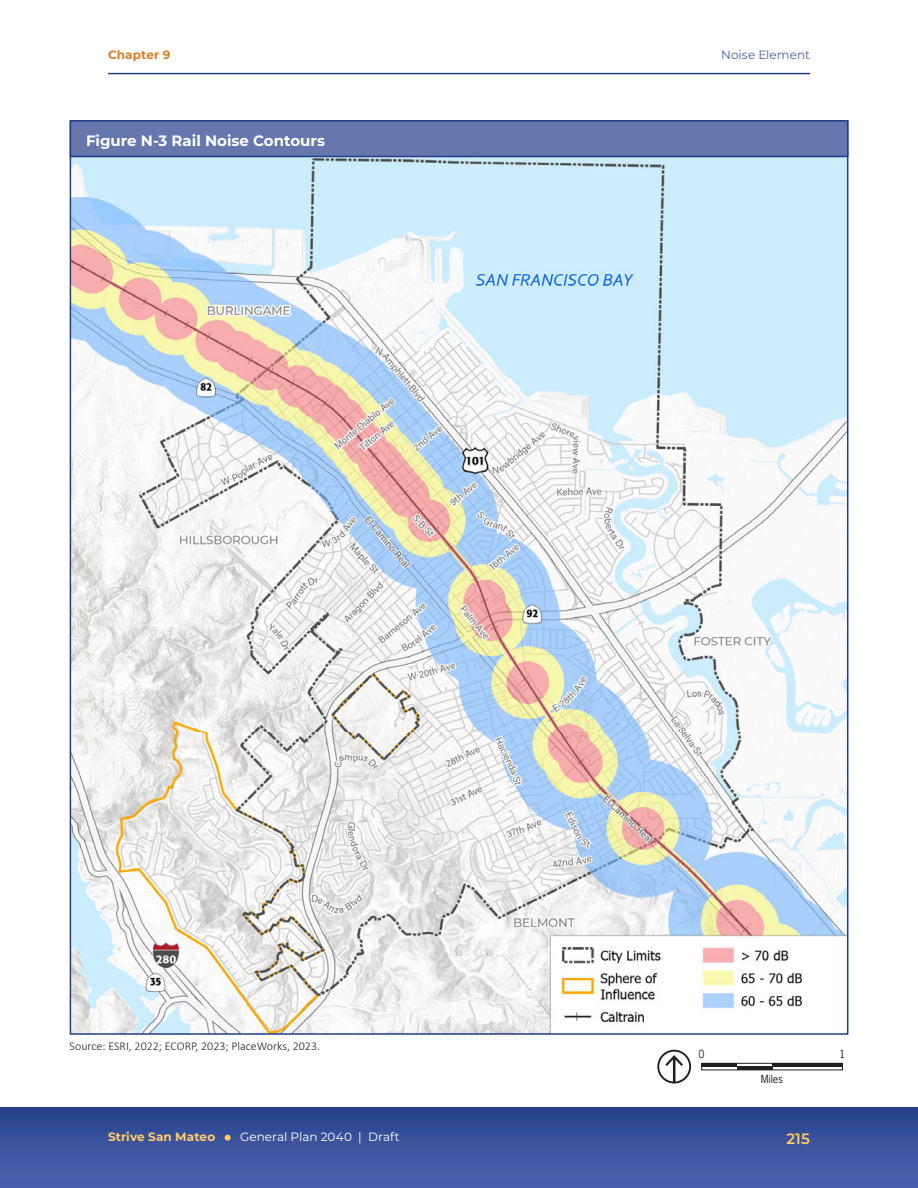
<style>
.page{position:relative;width:918px;height:1188px;background:#fff}
.page>*{position:absolute;margin:0;border:0;box-sizing:border-box;transform-origin:0 0}
.Figure_Title{font:700 15px "Montserrat";color:#fff}
.t1{font:600 15px "Montserrat";color:#fc6}
.Source{font:300 12px "Calibri";color:#231f20}
.t2{font:12px "Montserrat";letter-spacing:.005em;color:#fff}
.t3{font:700 12px "Montserrat";letter-spacing:.01em;color:#fc6}
.t4{font:12px "Montserrat";letter-spacing:.005em;color:#4860ac}
.t5{font:700 12px "Montserrat";letter-spacing:.005em;color:#d87f27}
.Scale_Text{font:10.5px "News Gothic Std";color:#231f20}
</style>
<div class="page">
<div style="left:0;top:1107px;width:918px;height:81px;background:linear-gradient(to bottom,#28438c,#4e65b0)"></div>
<svg style="left:225px;top:1135px;width:6px;height:6px"></svg>
<hr style="left:108px;top:73px;width:702px;height:1px;background:#233d88">
<img style="left:73px;top:157px;width:772px;height:875px">
<div style="left:70px;top:121px;width:778px;height:35px;background:#6577ac"></div>
<div style="left:70px;top:120px;width:778px;height:37px;border:2px solid #233d88"></div>
<hr style="left:702px;top:1063px;width:35px;height:4px;background:#231f20">
<hr style="left:737px;top:1067px;width:35px;height:3px;background:#231f20">
<hr style="left:772px;top:1063px;width:71px;height:4px;background:#231f20">
<div style="left:702px;top:1063px;width:141px;height:7px;border:1px solid #231f20"></div>
<svg style="left:657px;top:1050px;width:34px;height:33px"></svg>
<p class="t5" style="left:108px;top:46px;width:64px">Chapter 9</p>
<p class="t4" style="left:721px;top:47px;width:90px">Noise Element</p>
<p class="Figure_Title" style="left:86px;top:130px;width:240px">Figure N-3 Rail Noise Contours</p>
<p class="Source" style="left:70px;top:1038px;width:252px">Source: ESRI, 2022; ECORP, 2023; PlaceWorks, 2023.</p>
<p class="Scale_Text" style="left:699px;top:1048px;width:8px">0</p>
<p class="Scale_Text" style="left:761px;top:1073px;width:24px">Miles</p>
<p class="t3" style="left:108px;top:1128px;width:109px">Strive San Mateo</p>
<p class="t2" style="left:240px;top:1128px;width:161px">General Plan 2040 | Draft</p>
<p class="t1" style="left:786px;top:1128px;width:25px">215</p>
<p class="Scale_Text" style="left:840px;top:1048px;width:8px">1</p>
</div>
